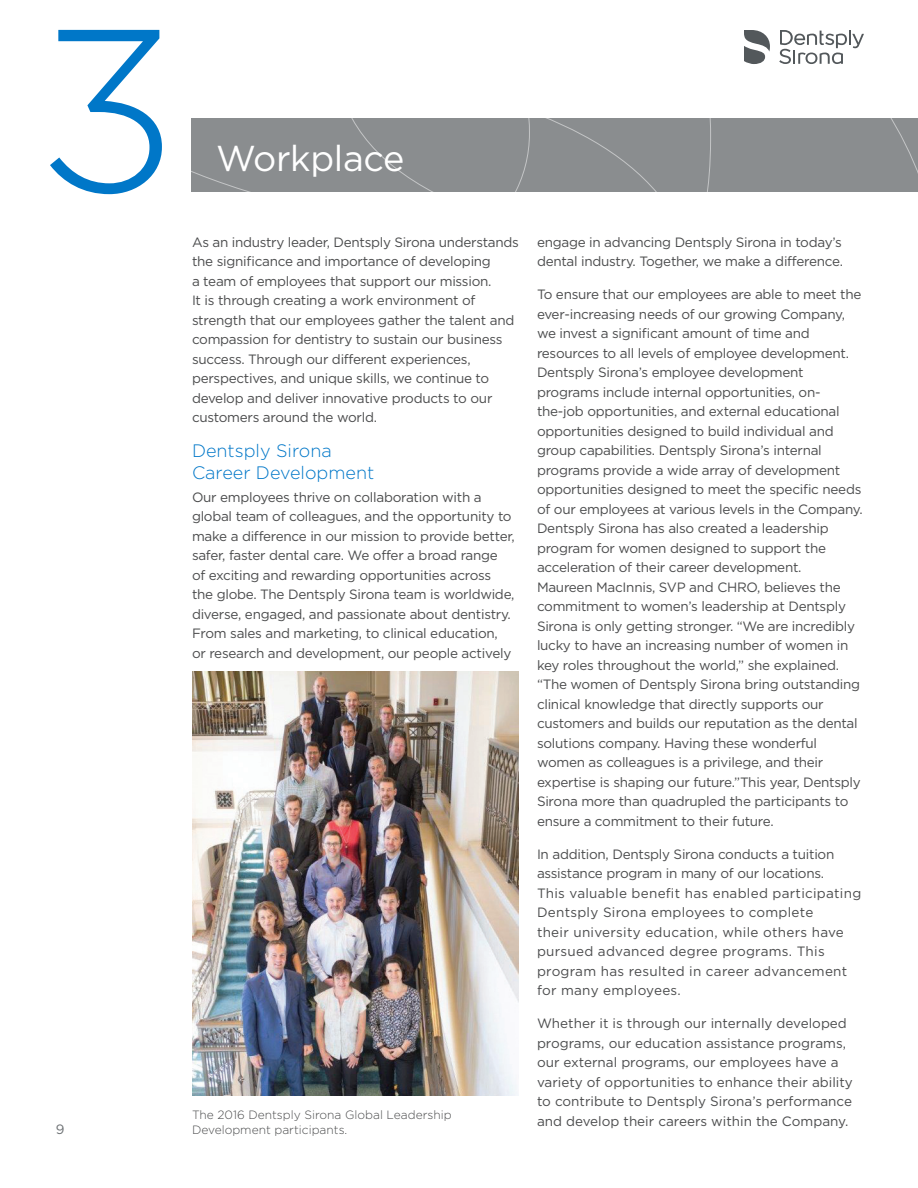
<style>
.page{position:relative;width:918px;height:1188px;background:#fff}
.page>*{position:absolute;margin:0;border:0;box-sizing:border-box;transform-origin:0 0}
.t1{font:300 230.7px "Gotham";color:#0077c8}
.t2{font:36px "Gotham";letter-spacing:-.01em;color:#fff}
.Subhead{font:300 18px/21.6px "Gotham";color:#0077c8}
.Body_Copy{font:13.5px/19.5px "Gotham";letter-spacing:-.02em;color:#4b4c4d}
.Body_Copy-2{font:13.5px/19.5px "Gotham";letter-spacing:.02em;color:#4b4c4d}
.Body_Copy-3{font:13.5px/19.5px "Gotham";color:#4b4c4d}
.t3{font:13.5px "Gotham";color:#6d7174}
.Photo_captions{font:300 12px/15px "Gotham";color:#4b4c4d}
</style>
<div class="page">
<div style="left:712px;top:118px;width:206px;height:74px;background:#8a8d8f"></div>
<div style="left:530px;top:118px;width:182px;height:74px;background:#8a8d8f"></div>
<div style="left:530px;top:120px;width:66px;height:72px;background:#8a8d8f"></div>
<div style="left:191px;top:118px;width:339px;height:74px;background:#8a8d8f"></div>
<svg style="left:779px;top:30px;width:85px;height:34px"></svg>
<svg style="left:744px;top:30px;width:26px;height:34px"></svg>
<img style="left:192px;top:672px;width:327px;height:423px">
<p class="t1" style="left:38px;top:-16px;width:142px">3</p>
<p class="t3" style="left:56px;top:1122px;width:10px">9</p>
<p class="t2" style="left:216px;top:138px;width:190px">Workplace</p>
<p class="Body_Copy" style="left:192px;top:232px;width:329px">As an industry leader, Dentsply Sirona understands the significance and importance of developing<br>a team of employees that support our mission.<br>It is through creating a work environment of strength that our employees gather the talent and compassion for dentistry to sustain our business success. Through our different experiences, perspectives, and unique skills, we continue to develop and deliver innovative products to our customers around the world.</p>
<p class="Subhead" style="left:192px;top:440px;width:184px">Dentsply Sirona<br>Career Development</p>
<p class="Body_Copy" style="left:192px;top:487px;width:324px">Our employees thrive on collaboration with a global team of colleagues, and the opportunity to make a difference in our mission to provide better, safer, faster dental care. We offer a broad range<br>of exciting and rewarding opportunities across the globe. The Dentsply Sirona team is worldwide, diverse, engaged, and passionate about dentistry.<br>From sales and marketing, to clinical education, or research and development, our people actively</p>
<p class="Photo_captions" style="left:192px;top:1107px;width:261px">The 2016 Dentsply Sirona Global Leadership<br>Development participants.</p>
<p class="Body_Copy" style="left:537px;top:232px;width:308px">engage in advancing Dentsply Sirona in today’s dental industry. Together, we make a difference.</p>
<p class="Body_Copy" style="left:537px;top:284px;width:327px">To ensure that our employees are able to meet the ever-increasing needs of our growing Company, we invest a significant amount of time and resources to all levels of employee development.<br>Dentsply Sirona’s employee development programs include internal opportunities, on&shy;the-job opportunities, and external educational opportunities designed to build individual and group capabilities. Dentsply Sirona’s internal programs provide a wide array of development opportunities designed to meet the specific needs of our employees at various levels in the Company.<br>Dentsply Sirona has also created a leadership program for women designed to support the acceleration of their career development.<br>Maureen MacInnis, SVP and CHRO, believes the commitment to women’s leadership at Dentsply Sirona is only getting stronger. “We are incredibly lucky to have an increasing number of women in key roles throughout the world,” she explained. “The women of Dentsply Sirona bring outstanding clinical knowledge that directly supports our customers and builds our reputation as the dental solutions company. Having these wonderful women as colleagues is a privilege, and their expertise is shaping our future.”This year, Dentsply Sirona more than quadrupled the participants to ensure a commitment to their future.</p>
<p class="Body_Copy-2" style="left:537px;top:844px;width:326px">In addition, Dentsply Sirona conducts a tuition assistance program in many of our locations.<br>This valuable benefit has enabled participating Dentsply Sirona employees to complete<br>their university education, while others have pursued advanced degree programs. This program has resulted in career advancement for many employees.</p>
<p class="Body_Copy-3" style="left:537px;top:1013px;width:317px">Whether it is through our internally developed programs, our education assistance programs, our external programs, our employees have a variety of opportunities to enhance their ability to contribute to Dentsply Sirona’s performance and develop their careers within the Company.</p>
</div>
